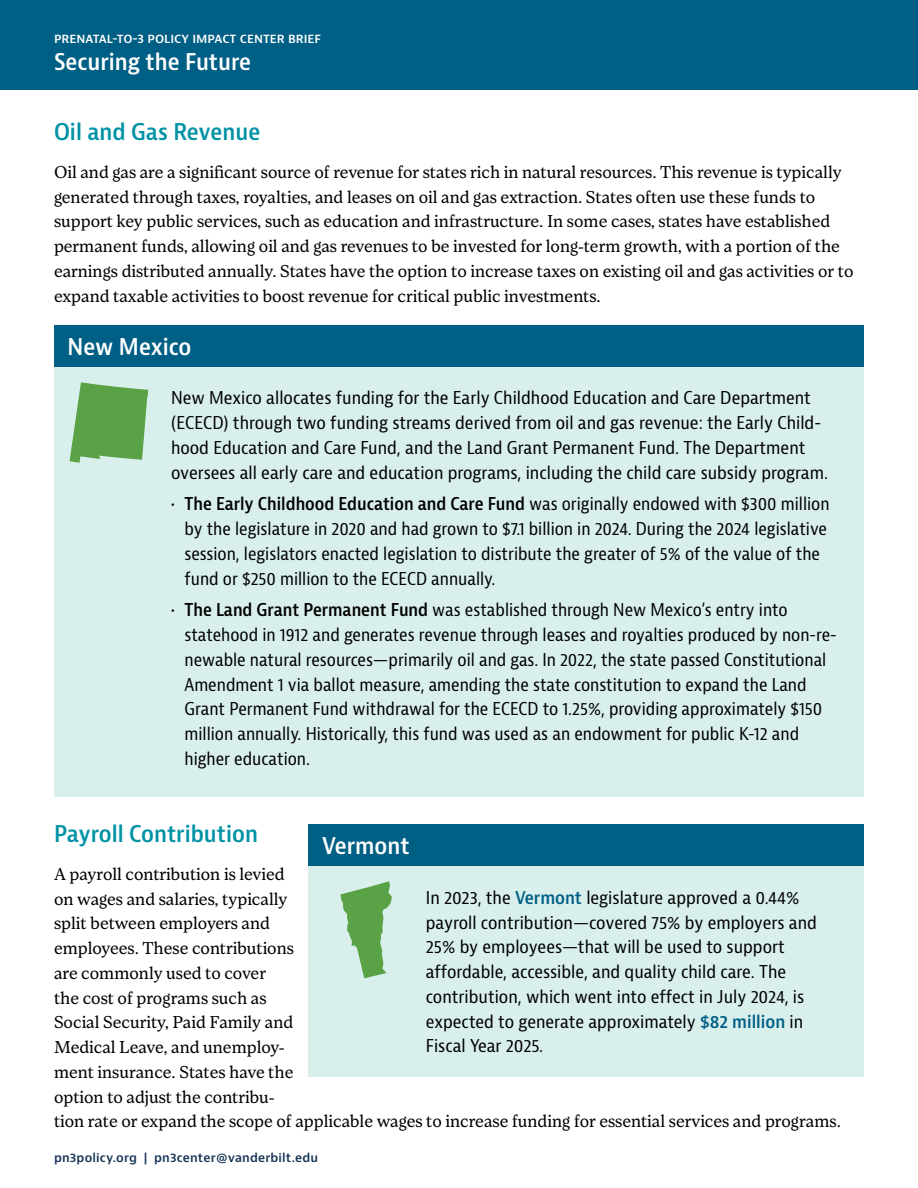
<style>
.page{position:relative;width:918px;height:1188px;background:#fff}
.page>*{position:absolute;margin:0;border:0;box-sizing:border-box;transform-origin:0 0}
.t1{font:600 condensed 22.5px "Bernina Sans";color:#0092a5}
.t2{font:600 condensed 22.5px "Bernina Sans";color:#fff}
.t3{font:condensed 17.25px/24.8px "Bernina Sans";color:#000}
.t4{font:17.25px/24.8px "Loretta";color:#000}
.t5{font:600 12px "Bernino Sans";letter-spacing:.015em;color:#153456}
.t6{font:600 12px "Bernina Sans";color:#fff}
.s1{font-weight:600}
.s2{font-weight:600;color:#005f85}
</style>
<div class="page">
<div style="left:0;top:0;width:918px;height:89px;background:#005f85"></div>
<div style="left:54px;top:325px;width:810px;height:471px;background:#d8efec"></div>
<div style="left:54px;top:325px;width:810px;height:42px;background:#005f85"></div>
<svg style="left:70px;top:382px;width:78px;height:81px"></svg>
<div style="left:309px;top:825px;width:555px;height:252px;background:#d8efec"></div>
<div style="left:309px;top:825px;width:555px;height:41px;background:#005f85"></div>
<svg style="left:340px;top:881px;width:52px;height:97px"></svg>
<p class="t6" style="left:54px;top:31px;width:269px">PRENATAL-TO-3 POLICY IMPACT CENTER BRIEF</p>
<h1 class="t2" style="left:54px;top:48px;width:199px">Securing the Future</h1>
<h1 class="t1" style="left:54px;top:117px;width:208px">Oil and Gas Revenue</h1>
<p class="t4" style="left:54px;top:160px;width:801px">Oil and gas are a significant source of revenue for states rich in natural resources. This revenue is typically generated through taxes, royalties, and leases on oil and gas extraction. States often use these funds to support key public services, such as education and infrastructure. In some cases, states have established permanent funds, allowing oil and gas revenues to be invested for long-term growth, with a portion of the earnings distributed annually. States have the option to increase taxes on existing oil and gas activities or to expand taxable activities to boost revenue for critical public investments.</p>
<h1 class="t2" style="left:68px;top:333px;width:125px">New Mexico</h1>
<p class="t3" style="left:171px;top:386px;width:659px">New Mexico allocates funding for the Early Childhood Education and Care Department (ECECD) through two funding streams derived from oil and gas revenue: the Early Child&shy;hood Education and Care Fund, and the Land Grant Permanent Fund. The Department oversees all early care and education programs, including the child care subsidy program.</p>
<p class="t3" style="left:185px;top:492px;width:647px;text-indent:-13px">• <span class="s1">The Early Childhood Education and Care Fund</span> was originally endowed with $300 million by the legislature in 2020 and had grown to $7.1 billion in 2024. During the 2024 legislative session, legislators enacted legislation to distribute the greater of 5% of the value of the fund or $250 million to the ECECD annually.</p>
<p class="t3" style="left:185px;top:598px;width:654px;text-indent:-13px">• <span class="s1">The Land Grant Permanent Fund</span> was established through New Mexico’s entry into statehood in 1912 and generates revenue through leases and royalties produced by non-re&shy;newable natural resources—primarily oil and gas. In 2022, the state passed Constitutional Amendment 1 via ballot measure, amending the state constitution to expand the Land Grant Permanent Fund withdrawal for the ECECD to 1.25%, providing approximately $150 million annually. Historically, this fund was used as an endowment for public K-12 and higher education.</p>
<h1 class="t1" style="left:54px;top:819px;width:205px">Payroll Contribution</h1>
<p class="t4" style="left:54px;top:862px;width:788px">A payroll contribution is levied<br>on wages and salaries, typically<br>split between employers and<br>employees. These contributions<br>are commonly used to cover<br>the cost of programs such as<br>Social Security, Paid Family and<br>Medical Leave, and unemploy-<br>ment insurance. States have the<br>option to adjust the contribu-<br>tion rate or expand the scope of applicable wages to increase funding for essential services and programs.</p>
<h1 class="t2" style="left:322px;top:832px;width:89px">Vermont</h1>
<p class="t3" style="left:426px;top:886px;width:393px">In 2023, the <span class="s2">Vermont</span> legislature approved a 0.44% payroll contribution—covered 75% by employers and 25% by employees—that will be used to support affordable, accessible, and quality child care. The contribution, which went into effect in July 2024, is expected to generate approximately <span class="s2">$82 million</span> in Fiscal Year 2025.</p>
<p class="t5" style="left:54px;top:1150px;width:266px">pn3policy.org | pn3center@vanderbilt.edu</p>
</div>
